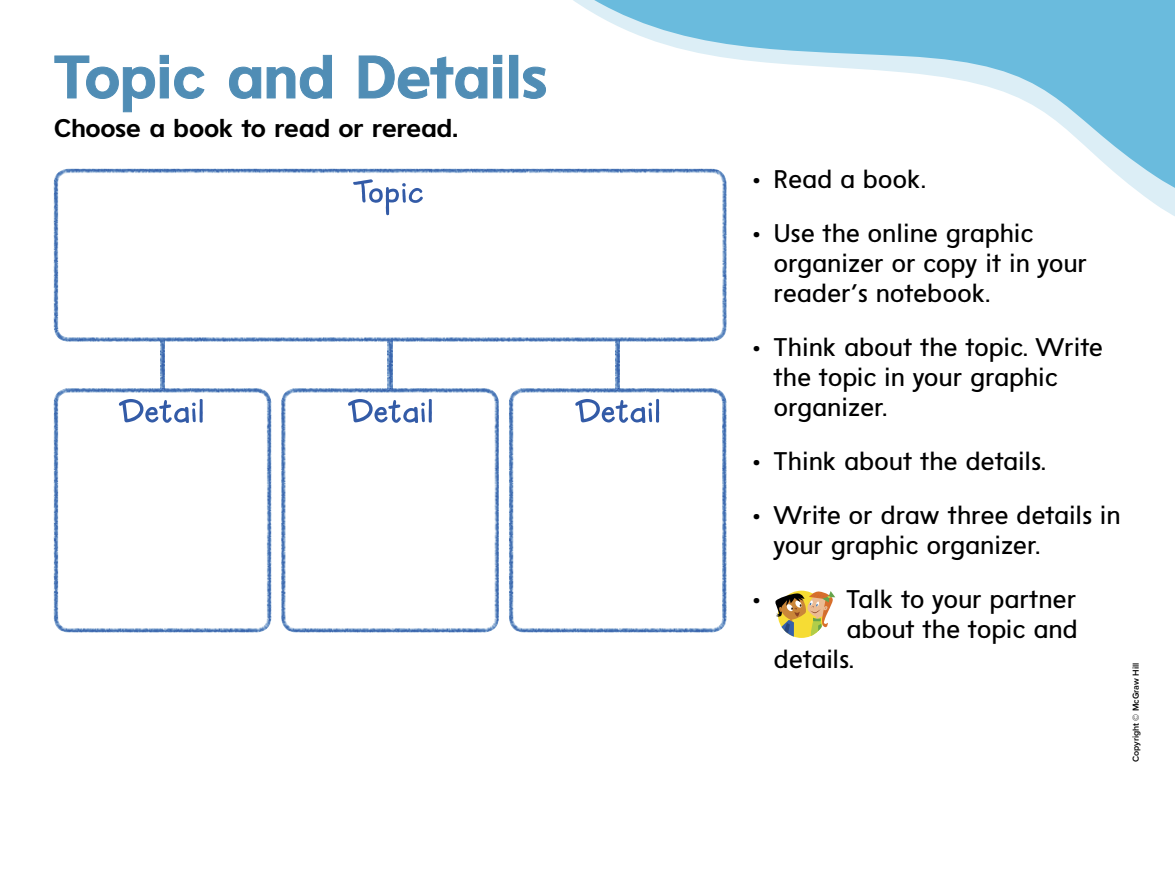
<style>
.page{position:relative;width:1175px;height:891px;background:#fff}
.page>*{position:absolute;margin:0;border:0;box-sizing:border-box;transform-origin:0 0}
.t1{font:700 60px "MH Eelemsans";letter-spacing:-.01em;color:#508db5}
.t2{font:25.5px/30px "MH Eelemsans";letter-spacing:-.01em;color:#000}
.t3{font:700 25.5px "MH Eelemsans";letter-spacing:-.01em;color:#000}
.t4{font:600 9px "Proxima Nova";color:#000}
</style>
<div class="page">
<svg style="left:554px;top:0;width:620px;height:200px"></svg>
<img style="left:54px;top:388px;width:217px;height:244px">
<img style="left:281px;top:388px;width:218px;height:244px">
<img style="left:509px;top:388px;width:217px;height:244px">
<img style="left:54px;top:169px;width:672px;height:173px">
<svg style="left:119px;top:399px;width:84px;height:24px"></svg>
<svg style="left:348px;top:399px;width:84px;height:24px"></svg>
<svg style="left:575px;top:399px;width:84px;height:24px"></svg>
<svg style="left:353px;top:179px;width:70px;height:36px"></svg>
<img style="left:388px;top:342px;width:4px;height:46px">
<svg style="left:388px;top:388px;width:4px;height:3px"></svg>
<svg style="left:388px;top:339px;width:4px;height:3px"></svg>
<img style="left:160px;top:342px;width:5px;height:46px">
<svg style="left:160px;top:388px;width:5px;height:3px"></svg>
<svg style="left:160px;top:339px;width:5px;height:3px"></svg>
<img style="left:615px;top:342px;width:5px;height:46px">
<svg style="left:615px;top:388px;width:5px;height:3px"></svg>
<svg style="left:615px;top:339px;width:5px;height:3px"></svg>
<svg style="left:54px;top:55px;width:151px;height:58px"></svg>
<svg style="left:229px;top:55px;width:103px;height:44px"></svg>
<svg style="left:358px;top:55px;width:144px;height:44px"></svg>
<div style="left:509px;top:55px;width:9px;height:43px;border:1px solid #508db5"></div>
<svg style="left:523px;top:66px;width:23px;height:33px"></svg>
<svg style="left:775px;top:591px;width:60px;height:46px"></svg>
<h1 class="t1" style="left:54px;top:39px;width:495px">Topic and Details</h1>
<p class="t3" style="left:54px;top:112px;width:407px">Choose a book to read or reread.</p>
<p class="t2" style="left:752px;top:165px;width:175px">• Read a book.</p>
<p class="t2" style="left:773px;top:219px;width:315px;text-indent:-21px">• Use the online graphic organizer or copy it in your reader’s notebook.</p>
<p class="t2" style="left:773px;top:333px;width:331px;text-indent:-21px">• Think about the topic. Write the topic in your graphic organizer.</p>
<p class="t2" style="left:752px;top:447px;width:295px">• Think about the details.</p>
<p class="t2" style="left:773px;top:501px;width:349px;text-indent:-21px">• Write or draw three details in your graphic organizer.</p>
<p class="t2" style="left:752px;top:585px;width:10px">•</p>
<p class="t2" style="left:846px;top:585px;width:232px">Talk to your partner</p>
<p class="t2" style="left:846px;top:615px;width:233px">about the topic and</p>
<p class="t2" style="left:773px;top:645px;width:82px">details.</p>
<p class="t4" style="left:1129px;top:762px;width:101px;rotate:-90deg">Copyright © McGraw Hill</p>
</div>
